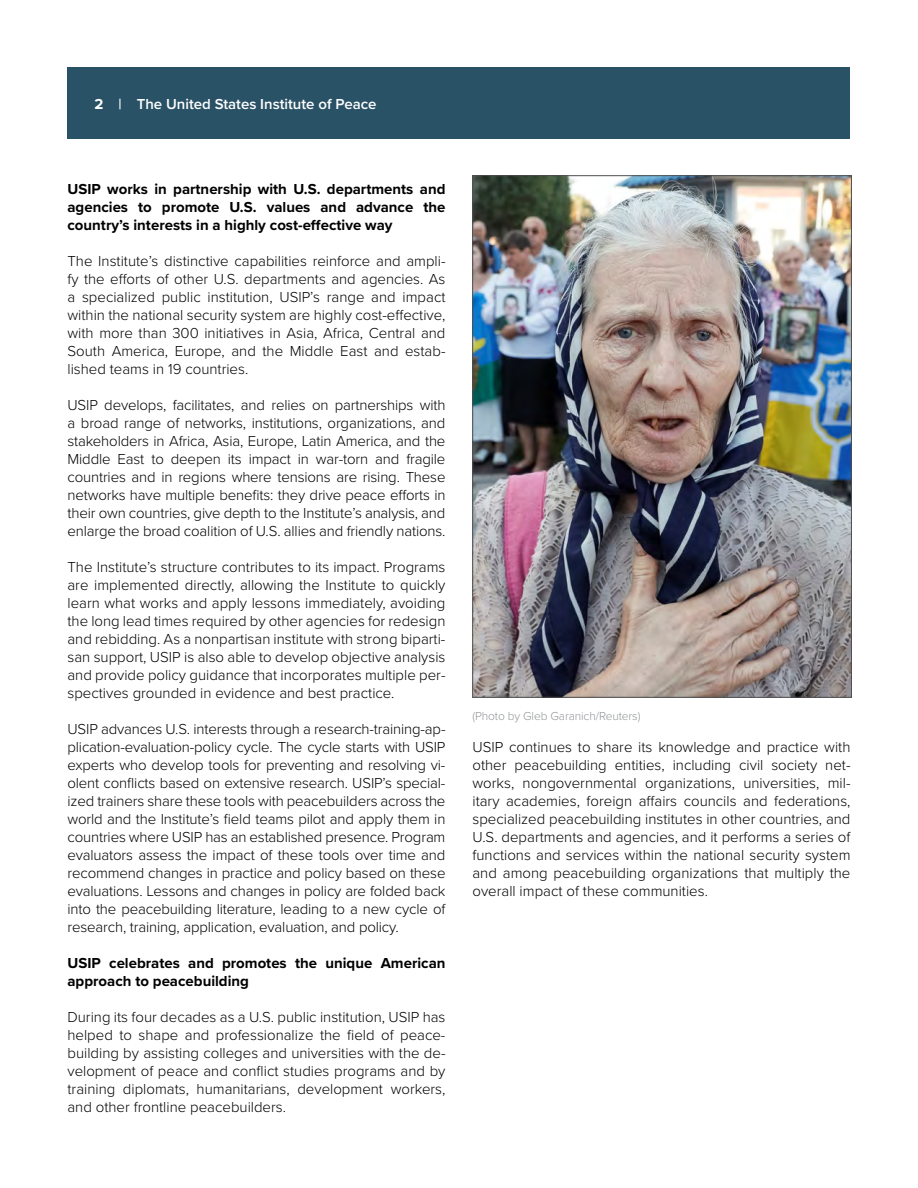
<style>
.page{position:relative;width:918px;height:1188px;background:#fff}
.page>*{position:absolute;margin:0;border:0;box-sizing:border-box;transform-origin:0 0}
.t1{font:300 15px/18px "Proxima Nova";color:#000;text-align:justify}
.t2{font:700 15px/18px "Proxima Nova";color:#000;text-align:justify}
.t3{font:600 15px "Proxima Nova";color:#fff}
.t4{font:700 15px "Proxima Nova";color:#fff}
.t5{font:300 12px "Proxima Nova";letter-spacing:-.01em;color:#939598}
</style>
<div class="page">
<div style="left:68px;top:68px;width:782px;height:72px;background:#2a5266"></div>
<img style="left:474px;top:178px;width:376px;height:518px">
<p class="t4" style="left:94px;top:93px;width:10px">2</p>
<p class="t3" style="left:118px;top:93px;width:260px">| The United States Institute of Peace</p>
<h5 class="t2" style="left:68px;top:179px;width:380px">USIP works in partnership with U.S. departments and agencies to promote U.S. values and advance the country’s interests in a highly cost-efective way</h5>
<p class="t1" style="left:68px;top:251px;width:380px">The Institute’s distinctive capabilities reinforce and ampli&shy;fy the eforts of other U.S. departments and agencies. As a specialized public institution, USIP’s range and impact within the national security system are highly cost-efective, with more than 300 initiatives in Asia, Africa, Central and South America, Europe, and the Middle East and estab&shy;lished teams in 19 countries.</p>
<p class="t1" style="left:68px;top:395px;width:380px">USIP develops, facilitates, and relies on partnerships with a broad range of networks, institutions, organizations, and stakeholders in Africa, Asia, Europe, Latin America, and the Middle East to deepen its impact in war-torn and fragile countries and in regions where tensions are rising. These networks have multiple benefts: they drive peace eforts in their own countries, give depth to the Institute’s analysis, and enlarge the broad coalition of U.S. allies and friendly nations.</p>
<p class="t1" style="left:68px;top:557px;width:380px">The Institute’s structure contributes to its impact. Programs are implemented directly, allowing the Institute to quickly learn what works and apply lessons immediately, avoiding the long lead times required by other agencies for redesign and rebidding. As a nonpartisan institute with strong biparti&shy;san support, USIP is also able to develop objective analysis and provide policy guidance that incorporates multiple per&shy;spectives grounded in evidence and best practice.</p>
<p class="t1" style="left:68px;top:719px;width:380px">USIP advances U.S. interests through a research-training-ap&shy;plication-evaluation-policy cycle. The cycle starts with USIP experts who develop tools for preventing and resolving vi&shy;olent conficts based on extensive research. USIP’s special&shy;ized trainers share these tools with peacebuilders across the world and the Institute’s feld teams pilot and apply them in countries where USIP has an established presence. Program evaluators assess the impact of these tools over time and recommend changes in practice and policy based on these evaluations. Lessons and changes in policy are folded back into the peacebuilding literature, leading to a new cycle of research, training, application, evaluation, and policy.</p>
<h5 class="t2" style="left:68px;top:953px;width:380px">USIP celebrates and promotes the unique American approach to peacebuilding</h5>
<p class="t1" style="left:68px;top:1007px;width:380px">During its four decades as a U.S. public institution, USIP has helped to shape and professionalize the feld of peace&shy;building by assisting colleges and universities with the de&shy;velopment of peace and confict studies programs and by training diplomats, humanitarians, development workers, and other frontline peacebuilders.</p>
<p class="t5" style="left:472px;top:708px;width:169px">(Photo by Gleb Garanich/Reuters)</p>
<p class="t1" style="left:472px;top:737px;width:380px">USIP continues to share its knowledge and practice with other peacebuilding entities, including civil society net&shy;works, nongovernmental organizations, universities, mil&shy;itary academies, foreign afairs councils and federations, specialized peacebuilding institutes in other countries, and</p>
<p class="t1" style="left:472px;top:827px;width:380px">U.S. departments and agencies, and it performs a series of functions and services within the national security system and among peacebuilding organizations that multiply the overall impact of these communities.</p>
</div>
